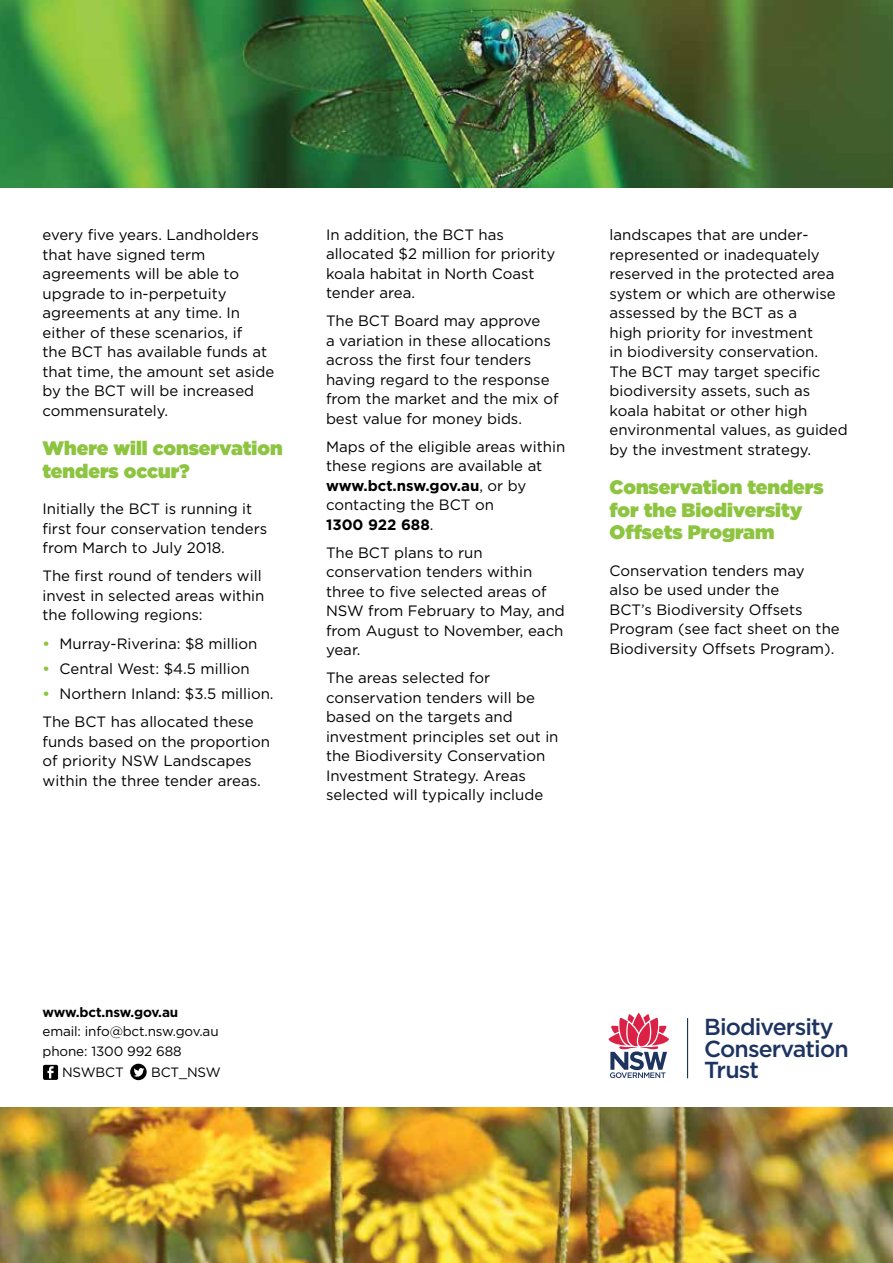
<style>
.page{position:relative;width:893px;height:1263px;background:#fff}
.page>*{position:absolute;margin:0;border:0;box-sizing:border-box;transform-origin:0 0}
.t1{font:500 23.1px/21.5px "Gotham";letter-spacing:-.035em;color:#1d3360}
.t2{font:900 19.5px/22.5px "Gotham";color:#8dc440}
.t3{font:15px/19.5px "Gotham";color:#000}
.t4{font:13.5px/19.5px "Gotham";letter-spacing:-.01em;color:#000}
.t5{font:700 13.5px "Gotham";letter-spacing:-.01em;color:#000}
.s1{font-weight:700;color:#8dc440}
.s2{font-weight:700}
</style>
<div class="page">
<img style="left:0;top:0;width:893px;height:187px">
<img style="left:0;top:1108px;width:893px;height:155px">
<hr style="left:687px;top:1018px;width:1px;height:60px;background:#1d3360">
<svg style="left:608px;top:1012px;width:61px;height:66px"></svg>
<div style="left:43px;top:1065px;width:15px;height:15px;background:#000;border-radius:2px"></div>
<svg style="left:47px;top:1066px;width:7px;height:12px"></svg>
<div style="left:130px;top:1064px;width:17px;height:16px;background:#000;border-radius:50%"></div>
<svg style="left:134px;top:1068px;width:10px;height:9px"></svg>
<p class="t3" style="left:43px;top:225px;width:233px">every five years. Landholders that have signed term agreements will be able to upgrade to in-perpetuity agreements at any time. In either of these scenarios, if<br>the BCT has available funds at that time, the amount set aside by the BCT will be increased commensurately.</p>
<h2 class="t2" style="left:43px;top:437px;width:242px">Where will conservation tenders occur?</h2>
<p class="t3" style="left:43px;top:499px;width:226px">Initially the BCT is running it first four conservation tenders from March to July 2018.</p>
<p class="t3" style="left:43px;top:566px;width:223px">The first round of tenders will invest in selected areas within the following regions:</p>
<p class="t3" style="left:43px;top:634px;width:216px"><span class="s1">•</span> Murray-Riverina: $8 million</p>
<p class="t3" style="left:43px;top:659px;width:209px"><span class="s1">•</span> Central West: $4.5 million</p>
<p class="t3" style="left:43px;top:680px;width:233px;line-height:28px"><span class="s1">•</span> Northern Inland: $3.5 million.<br>The BCT has allocated these</p>
<p class="t3" style="left:43px;top:731px;width:229px">funds based on the proportion of priority NSW Landscapes within the three tender areas.</p>
<p class="t3" style="left:326px;top:224px;width:231px">In addition, the BCT has allocated $2 million for priority koala habitat in North Coast tender area.</p>
<p class="t3" style="left:326px;top:311px;width:234px">The BCT Board may approve<br>a variation in these allocations across the first four tenders having regard to the response from the market and the mix of best value for money bids.</p>
<p class="t3" style="left:326px;top:436px;width:241px">Maps of the eligible areas within these regions are available at <span class="s2">www.bct.nsw.gov.au</span>, or by contacting the BCT on<br><span class="s2">1300 922 688</span>.</p>
<p class="t3" style="left:326px;top:542px;width:240px">The BCT plans to run conservation tenders within three to five selected areas of<br>NSW from February to May, and from August to November, each year.</p>
<p class="t3" style="left:326px;top:668px;width:234px">The areas selected for conservation tenders will be based on the targets and investment principles set out in the Biodiversity Conservation<br>Investment Strategy. Areas selected will typically include</p>
<p class="t3" style="left:609px;top:225px;width:240px">landscapes that are under&shy;represented or inadequately reserved in the protected area system or which are otherwise assessed by the BCT as a<br>high priority for investment<br>in biodiversity conservation.<br>The BCT may target specific biodiversity assets, such as koala habitat or other high environmental values, as guided by the investment strategy.</p>
<h2 class="t2" style="left:609px;top:476px;width:216px">Conservation tenders for the Biodiversity<br>Offsets Program</h2>
<p class="t3" style="left:609px;top:560px;width:232px">Conservation tenders may<br>also be used under the<br>BCT’s Biodiversity Offsets<br>Program (see fact sheet on the<br>Biodiversity Offsets Program).</p>
<p class="t5" style="left:43px;top:1004px;width:137px">www.bct.nsw.gov.au</p>
<p class="t4" style="left:43px;top:1022px;width:178px">email: info@bct.nsw.gov.au phone: 1300 992 688</p>
<p class="t4" style="left:62px;top:1062px;width:63px">NSWBCT</p>
<p class="t4" style="left:151px;top:1062px;width:71px">BCT_NSW</p>
<h1 class="t1" style="left:704px;top:1016px;width:146px">Biodiversity<br>Conservation<br>Trust</h1>
</div>
